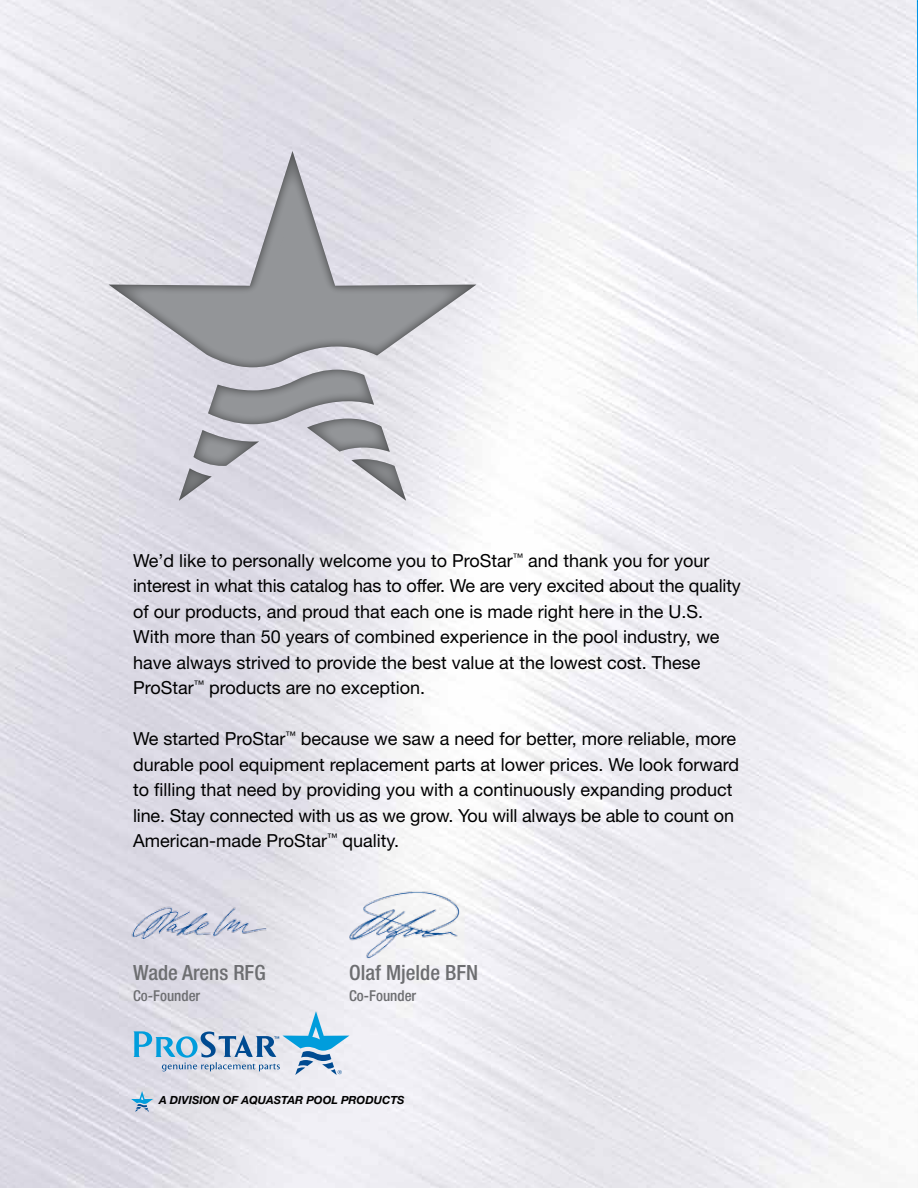
<style>
.page{position:relative;width:918px;height:1188px;background:#fff}
.page>*{position:absolute;margin:0;border:0;box-sizing:border-box;transform-origin:0 0}
.t1{font:500 condensed 21px "Helvetica Neue";color:#6d6e71}
.t2{font:18px/25.5px "Helvetica Neue";color:#000}
.t3{font:500 condensed 15px "Helvetica Neue";color:#6d6e71}
.t4{font:italic 700 11.25px "Helvetica Neue";color:#000}
</style>
<div class="page">
<svg style="left:109px;top:151px;width:367px;height:216px;background:#cccbd2"></svg>
<svg style="left:179px;top:370px;width:227px;height:131px;background:#c0bfc7"></svg>
<svg style="left:251px;top:205px;width:78px;height:119px;background:#9c9da2"></svg>
<img style="left:336px;top:883px;width:149px;height:89px">
<img style="left:123px;top:887px;width:156px;height:64px">
<svg style="left:133px;top:1011px;width:216px;height:64px;background:#b9cee0"></svg>
<svg style="left:131px;top:1091px;width:22px;height:21px"></svg>
<svg style="left:917px;top:0;width:1px;height:1188px"></svg>
<p class="t2" style="left:133px;top:548px;width:609px">We’d like to personally welcome you to ProStar<sup>™</sup> and thank you for your interest in what this catalog has to offer. We are very excited about the quality of our products, and proud that each one is made right here in the U.S.<br>With more than 50 years of combined experience in the pool industry, we have always strived to provide the best value at the lowest cost. These ProStar<sup>™</sup> products are no exception.</p>
<p class="t2" style="left:133px;top:726px;width:608px">We started ProStar<sup>™</sup> because we saw a need for better, more reliable, more durable pool equipment replacement parts at lower prices. We look forward to filling that need by providing you with a continuously expanding product line. Stay connected with us as we grow. You will always be able to count on American-made ProStar<sup>™</sup> quality.</p>
<p class="t1" style="left:133px;top:960px;width:134px">Wade Arens RFG</p>
<p class="t1" style="left:349px;top:960px;width:131px">Olaf Mjelde BFN</p>
<p class="t3" style="left:133px;top:987px;width:69px">Co-Founder</p>
<p class="t3" style="left:349px;top:987px;width:69px">Co-Founder</p>
<p class="t4" style="left:159px;top:1093px;width:247px">A DIVISION OF AQUASTAR POOL PRODUCTS</p>
</div>
